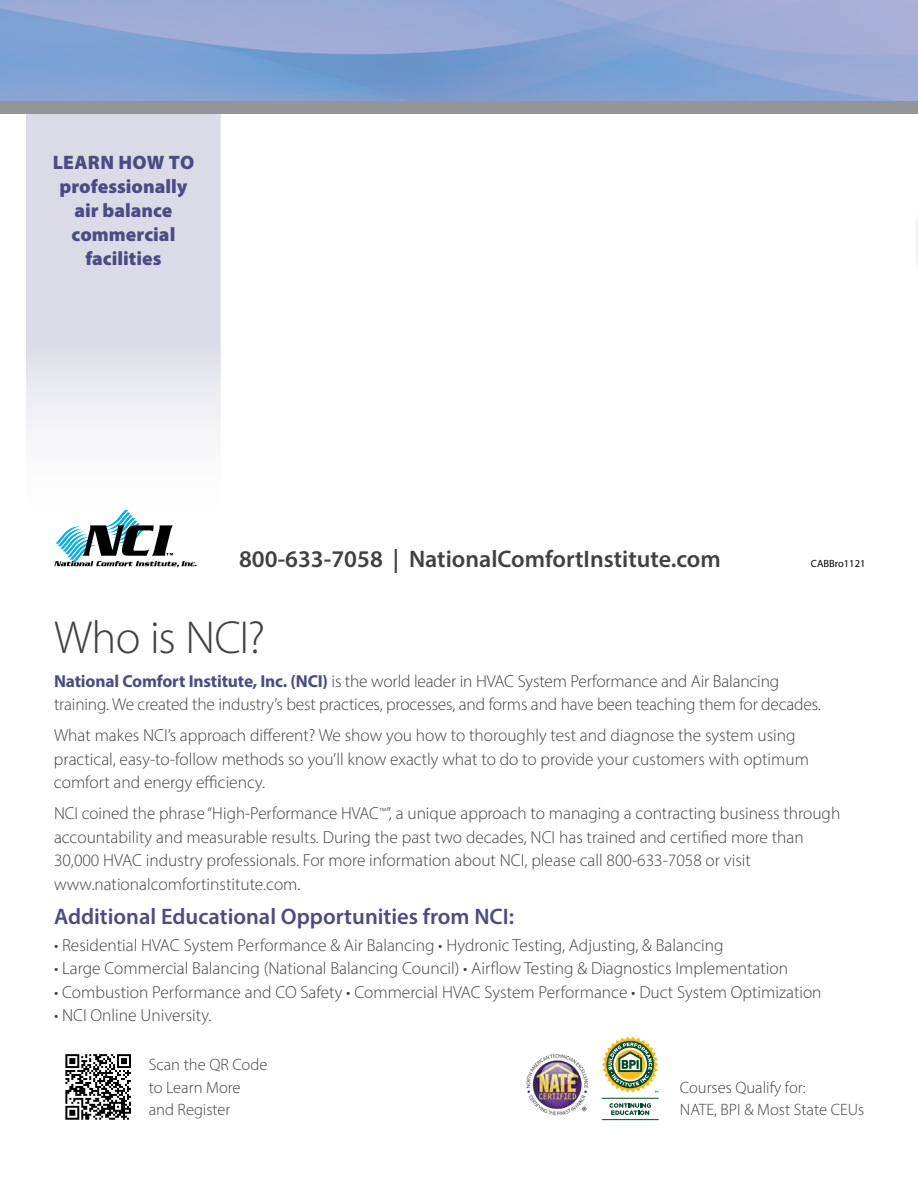
<style>
.page{position:relative;width:918px;height:1188px;background:#fff}
.page>*{position:absolute;margin:0;border:0;box-sizing:border-box;transform-origin:0 0}
.t1{font:300 46.5px "Myriad Pro";letter-spacing:-.015em;color:#414042}
.t2{font:600 24px "Myriad Pro";color:#414042}
.t3{font:600 22.5px "Myriad Pro";color:#4b4c85}
.t4{font:900 19.5px/24px "Myriad Pro";color:#4b4c85;text-align:center}
.t5{font:300 17.4px/23.4px "Myriad Pro";color:#414042}
.t6{font:300 16.5px/22.5px "Myriad Pro";color:#414042}
.t7{font:10.5px "Myriad Pro";color:#000}
.s1{font-weight:700;color:#4b4c85}
</style>
<div class="page">
<svg style="left:0;top:0;width:918px;height:101px;background:#8ba5d3"></svg>
<hr style="left:915px;top:210px;width:3px;height:64px;background:#fbfbfb">
<hr style="left:917px;top:213px;width:1px;height:49px;background:#4b4c85">
<div style="left:26px;top:108px;width:194px;height:431px;background:linear-gradient(to bottom,#d0d0e0,#fcfcfd)"></div>
<div style="left:0;top:101px;width:918px;height:12px;background:#939598"></div>
<hr style="left:602px;top:1098px;width:56px;height:1px;background:#024b2b">
<hr style="left:602px;top:1119px;width:56px;height:1px;background:#024b2b">
<svg style="left:609px;top:1103px;width:42px;height:12px"></svg>
<svg style="left:602px;top:1036px;width:56px;height:57px"></svg>
<svg style="left:54px;top:509px;width:143px;height:58px"></svg>
<svg style="left:66px;top:1055px;width:64px;height:64px"></svg>
<div style="left:62px;top:1051px;width:72px;height:72px;border:3px solid #fff"></div>
<img style="left:526px;top:1054px;width:63px;height:62px">
<p class="t4" style="left:53px;top:149px;width:143px">LEARN HOW TO professionally air balance commercial facilities</p>
<h2 class="t2" style="left:239px;top:543px;width:483px">800-633-7058 | NationalComfortInstitute.com</h2>
<p class="t7" style="left:811px;top:557px;width:56px">CABBro1121</p>
<h1 class="t1" style="left:54px;top:610px;width:213px">Who is NCI?</h1>
<p class="t5" style="left:54px;top:669px;width:768px"><span class="s1">National Comfort Institute, Inc. (NCI)</span> is the world leader in HVAC System Performance and Air Balancing training. We created the industry’s best practices, processes, and forms and have been teaching them for decades.</p>
<p class="t5" style="left:54px;top:724px;width:757px">What makes NCI’s approach different? We show you how to thoroughly test and diagnose the system using practical, easy-to-follow methods so you’ll know exactly what to do to provide your customers with optimum comfort and energy efficiency.</p>
<p class="t5" style="left:54px;top:802px;width:788px">NCI coined the phrase “High-Performance HVAC<sup>™</sup>”, a unique approach to managing a contracting business through accountability and measurable results. During the past two decades, NCI has trained and certified more than 30,000 HVAC industry professionals. For more information about NCI, please call 800-633-7058 or visit www.nationalcomfortinstitute.com.</p>
<p class="t3" style="left:54px;top:902px;width:462px">Additional Educational Opportunities from NCI:</p>
<p class="t5" style="left:54px;top:933px;width:671px">• Residential HVAC System Performance &amp; Air Balancing • Hydronic Testing, Adjusting, &amp; Balancing</p>
<p class="t5" style="left:54px;top:957px;width:736px">• Large Commercial Balancing (National Balancing Council) • Airflow Testing &amp; Diagnostics Implementation</p>
<p class="t5" style="left:54px;top:980px;width:769px">• Combustion Performance and CO Safety • Commercial HVAC System Performance • Duct System Optimization</p>
<p class="t5" style="left:54px;top:1004px;width:159px">• NCI Online University.</p>
<p class="t6" style="left:149px;top:1053px;width:120px">Scan the QR Code to Learn More and Register</p>
<p class="t6" style="left:680px;top:1076px;width:186px">Courses Qualify for:<br>NATE, BPI &amp; Most State CEUs</p>
</div>
